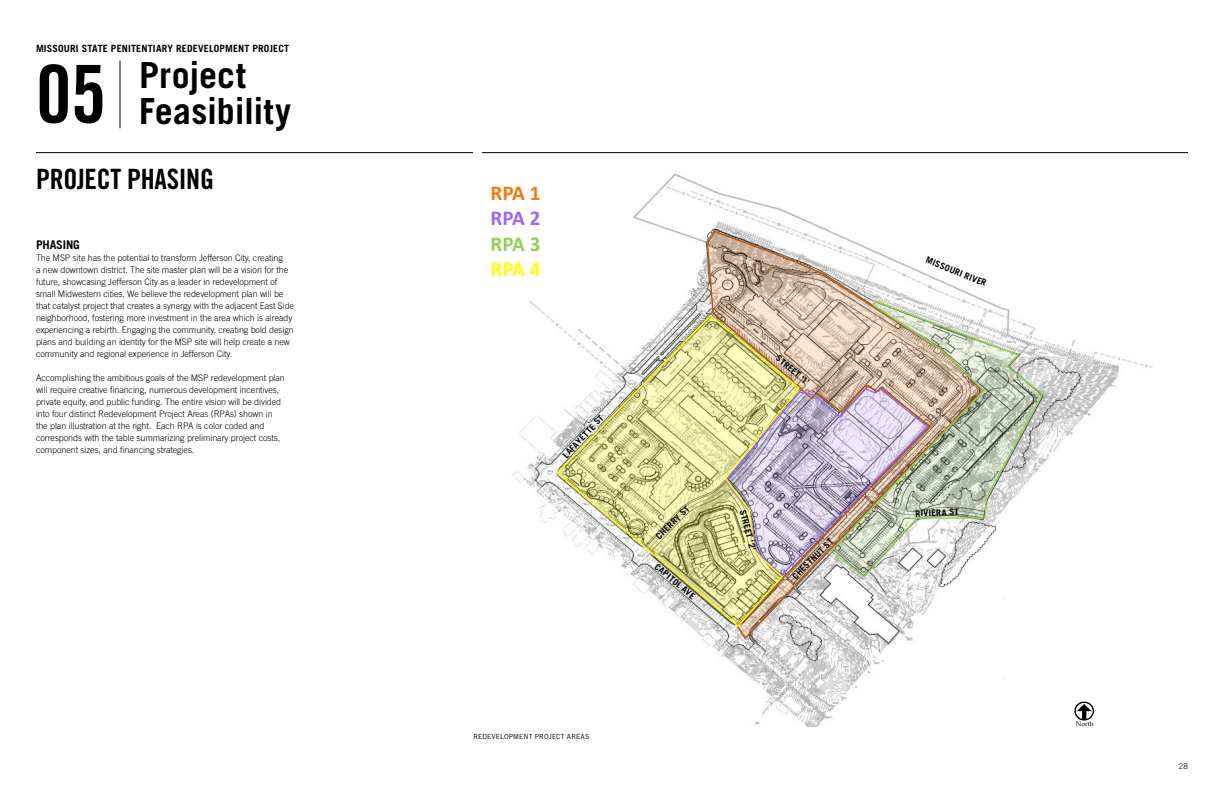
<style>
.page{position:relative;width:1224px;height:792px;background:#fff}
.page>*{position:absolute;margin:0;border:0;box-sizing:border-box;transform-origin:0 0}
.t1{font:80px "Trade Gothic LT Std Bd Cn 20";color:#000}
.t2{font:700 36px "Trade Gothic LT Std";color:#000}
.t3{font:28px "Trade Gothic LT Std Bd Cn 20";letter-spacing:-.01em;color:#000}
.t4{font:700 21.2px "Calibri";color:#ff7605}
.t5{font:700 21.2px "Calibri";color:#96f}
.t6{font:700 21.2px "Calibri";color:#92d050}
.t7{font:700 21.2px "Calibri";color:#ff0}
.t8{font:700 12px "Trade Gothic LT Std";letter-spacing:-.01em;color:#000}
.t9{font:700 10px "Trade Gothic LT Std";letter-spacing:.02em;color:#000}
.t10{font:300 9px/12px "Trade Gothic LT Std";letter-spacing:-.01em;color:#000}
.t11{font:700 9px "Trade Gothic LT Std";color:#000}
.t12{font:300 8px "Trade Gothic LT Std";color:#000}
.t13{font:7px "Trade Gothic LT Std";letter-spacing:.015em;color:#000}
</style>
<div class="page">
<hr style="left:120px;top:61px;width:1px;height:67px;background:#000">
<hr style="left:36px;top:152px;width:1152px;height:1px;background:#000">
<svg style="left:513px;top:173px;width:640px;height:554px"></svg>
<svg style="left:706px;top:230px;width:279px;height:410px"></svg>
<svg style="left:801px;top:387px;width:28px;height:190px;background:#b8abba"></svg>
<svg style="left:829px;top:299px;width:215px;height:280px"></svg>
<svg style="left:555px;top:313px;width:246px;height:315px"></svg>
<div style="left:474px;top:134px;width:8px;height:594px;background:#fff"></div>
<img style="left:1070px;top:698px;width:28px;height:29px">
<p class="t9" style="left:36px;top:43px;width:255px">MISSOURI STATE PENITENTIARY REDEVELOPMENT PROJECT</p>
<h2 class="t2" style="left:139px;top:53px;width:108px">Project</h2>
<h1 class="t1" style="left:36px;top:46px;width:72px">05</h1>
<h2 class="t2" style="left:139px;top:89px;width:154px">Feasibility</h2>
<h3 class="t3" style="left:36px;top:162px;width:180px">PROJECT PHASING</h3>
<h3 class="t8" style="left:36px;top:237px;width:45px">PHASING</h3>
<p class="t10" style="left:36px;top:252px;width:260px">The MSP site has the potential to transform Jefferson City, creating<br>a new downtown district. The site master plan will be a vision for the future, showcasing Jefferson City as a leader in redevelopment of small Midwestern cities. We believe the redevelopment plan will be that catalyst project that creates a synergy with the adjacent East Side neighborhood, fostering more investment in the area which is already experiencing a rebirth. Engaging the community, creating bold design plans and building an identity for the MSP site will help create a new community and regional experience in Jefferson City.</p>
<p class="t10" style="left:36px;top:372px;width:250px">Accomplishing the ambitious goals of the MSP redevelopment plan will require creative financing, numerous development incentives, private equity, and public funding. The entire vision will be divided into four distinct Redevelopment Project Areas (RPAs) shown in the plan illustration at the right. Each RPA is color coded and corresponds with the table summarizing preliminary project costs, component sizes, and financing strategies.</p>
<h3 class="t4" style="left:491px;top:179px;width:51px">RPA 1</h3>
<h3 class="t5" style="left:491px;top:205px;width:51px">RPA 2</h3>
<h3 class="t6" style="left:491px;top:230px;width:51px">RPA 3</h3>
<h3 class="t7" style="left:491px;top:256px;width:51px">RPA 4</h3>
<p class="t11" style="left:560px;top:453px;width:57px;rotate:-47deg">LAFAYETTE ST</p>
<p class="t11" style="left:781px;top:353px;width:42px;rotate:40deg">STREET ‘1’</p>
<p class="t11" style="left:928px;top:254px;width:66px;rotate:22deg">MISSOURI RIVER</p>
<p class="t11" style="left:654px;top:534px;width:45px;rotate:-45deg">CHERRY ST</p>
<p class="t11" style="left:660px;top:561px;width:51px;rotate:40deg">CAPITOL AVE</p>
<p class="t11" style="left:748px;top:508px;width:43px;rotate:75deg">STREET ‘2’</p>
<p class="t11" style="left:915px;top:508px;width:45px;rotate:-2deg">RIVIERA ST</p>
<p class="t11" style="left:790px;top:574px;width:55px;rotate:-45deg">CHESTNUT ST</p>
<p class="t13" style="left:473px;top:732px;width:117px">REDEVELOPMENT PROJECT AREAS</p>
<p class="t12" style="left:1179px;top:761px;width:11px">28</p>
</div>
